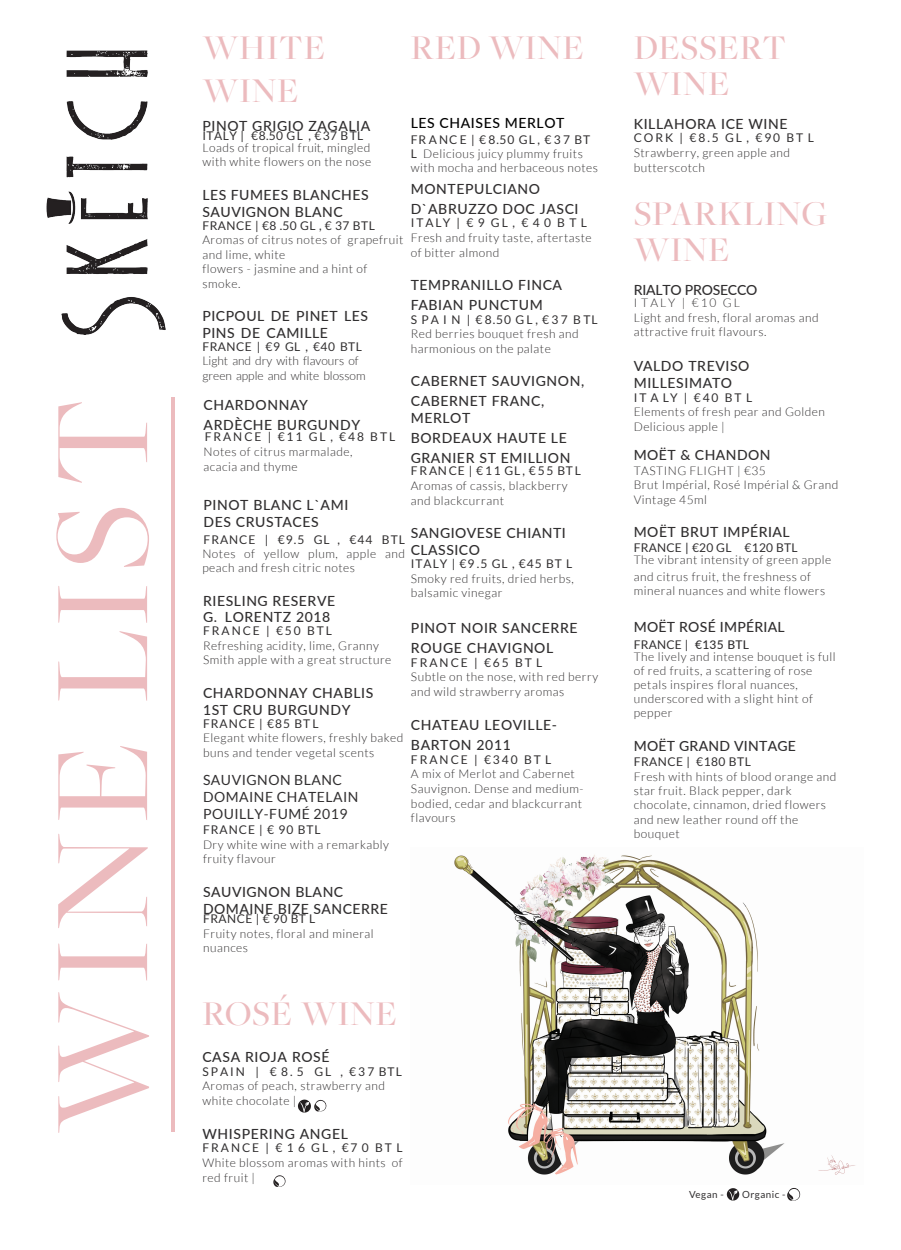
<style>
.page{position:relative;width:901px;height:1250px;background:#fff}
.page>*{position:absolute;margin:0;border:0;box-sizing:border-box;transform-origin:0 0}
.t1{font:142px "Freight Big";letter-spacing:.065em;color:#ecbbbe}
.t2{font:500 36px/36px "Freight Big Pro";letter-spacing:.02em;color:#ecbbbe}
.t3{font:500 14px/19.9px "Lato";letter-spacing:.045em;color:#312f30}
.t4{font:14px/16.9px "Lato";letter-spacing:.035em;color:#312f30}
.t5{font:500 14px "Lato";letter-spacing:.02em;color:#312f30}
.t6{font:500 14px "Lato";letter-spacing:.045em;color:#000}
.t7{font:500 14px "Lato";letter-spacing:-.015em;color:#312f30}
.t8{font:300 12px/14.4px "Lato";letter-spacing:.04em;color:#312f30}
.t9{font:12px "Lato";letter-spacing:.165em;color:#312f30}
.t10{font:300 12px/14.4px "Lato";color:#312f30}
.t11{font:12px "Lato";letter-spacing:.04em;color:#312f30}
.t12{font:12px "Lato";letter-spacing:.085em;color:#312f30}
.t13{font:12px "Lato";letter-spacing:.085em;color:#312f30}
.t14{font:12px "Lato";letter-spacing:.04em;color:#312f30}
.t15{font:9.8px "Lato";letter-spacing:.05em;color:#312f30}
.s1{font-weight:400}
.s2{font-weight:500}
</style>
<div class="page">
<svg style="left:787px;top:1188px;width:14px;height:13px"></svg>
<svg style="left:727px;top:1188px;width:12px;height:12px"></svg>
<svg style="left:298px;top:1099px;width:29px;height:13px"></svg>
<svg style="left:273px;top:1175px;width:13px;height:12px"></svg>
<img style="left:46px;top:51px;width:119px;height:283px">
<img style="left:454px;top:854px;width:402px;height:321px">
<div style="left:171px;top:397px;width:8px;height:735px;background:#ecbbbe"></div>
<hr style="left:175px;top:397px;width:4px;height:735px;background:#fff">
<h1 class="t1" style="left:26px;top:1132px;width:736px;rotate:-90deg">WINE LIST</h1>
<h2 class="t2" style="left:411px;top:28px;width:174px">RED WINE</h2>
<h2 class="t2" style="left:203px;top:24px;width:124px;line-height:43.2px">WHITE<br>WINE</h2>
<p class="t3" style="left:202px;top:115px;width:169px">PINOT GRIGIO ZAGALIA</p>
<p class="t14" style="left:202px;top:129px;width:163px">ITALY | €8.50 GL , €37 BTL</p>
<p class="t8" style="left:202px;top:140px;width:170px">Loads of tropical fruit, mingled with white flowers on the nose</p>
<p class="t3" style="left:202px;top:186px;width:168px;line-height:16.9px">LES FUMEES BLANCHES<br>SAUVIGNON BLANC</p>
<p class="t8" style="left:202px;top:218px;width:203px"><span class="s1">FRANCE | €8</span> <span class="s1">.50</span> <span class="s1">GL , € 3</span><span class="s1">7</span> <span class="s1">BTL<br></span>Aromas of citrus notes of grapefruit and lime, white<br>flowers - jasmine and a hint of smoke.</p>
<p class="t3" style="left:202px;top:307px;width:167px;line-height:16.8px">PICPOUL DE PINET LES<br>PINS DE CAMILLE</p>
<p class="t11" style="left:202px;top:340px;width:161px">FRANCE | €9 GL , €40 BTL</p>
<p class="t10" style="left:202px;top:354px;width:165px">Light and dry with flavours of green apple and white blossom</p>
<p class="t3" style="left:204px;top:394px;width:158px">CHARDONNAY<br>ARDÈCHE BURGUNDY</p>
<p class="t9" style="left:205px;top:430px;width:192px">FRANCE | €11 GL , €48 BTL</p>
<p class="t8" style="left:204px;top:444px;width:151px;line-height:15.2px">Notes of citrus marmalade, acacia and thyme</p>
<p class="t3" style="left:204px;top:496px;width:146px;line-height:16.8px">PINOT BLANC L`AMI<br>DES CRUSTACES</p>
<p class="t12" style="left:204px;top:532px;width:203px">FRANCE | €9.5 GL , €44 BTL</p>
<p class="t8" style="left:202px;top:546px;width:204px">Notes of yellow plum, apple and peach and fresh citric notes</p>
<p class="t3" style="left:203px;top:591px;width:134px;line-height:16.8px">RIESLING RESERVE<br>G. LORENTZ 2018</p>
<p class="t9" style="left:203px;top:624px;width:131px">FRANCE | €50 BTL</p>
<p class="t8" style="left:203px;top:638px;width:190px">Refreshing acidity, lime, Granny<br>Smith apple with a great structure</p>
<p class="t3" style="left:203px;top:683px;width:172px;line-height:16.9px">CHARDONNAY CHABLIS<br>1ST CRU BURGUNDY</p>
<p class="t12" style="left:203px;top:716px;width:117px">FRANCE | €85 BTL</p>
<p class="t8" style="left:203px;top:730px;width:202px">Elegant white flowers, freshly baked buns and tender vegetal scents</p>
<p class="t4" style="left:203px;top:771px;width:157px">SAUVIGNON BLANC<br>DOMAINE CHATELAIN<br>POUILLY-FUMÉ 2019</p>
<p class="t13" style="left:203px;top:823px;width:119px">FRANCE | € 90 BTL</p>
<p class="t8" style="left:203px;top:837px;width:187px">Dry white wine with a remarkably fruity flavour</p>
<p class="t3" style="left:203px;top:882px;width:186px;line-height:16.9px">SAUVIGNON BLANC<br>DOMAINE BIZE SANCERRE</p>
<p class="t11" style="left:203px;top:912px;width:114px">FRANCE | € 90 BT L</p>
<p class="t8" style="left:203px;top:926px;width:172px">Fruity notes, floral and mineral nuances</p>
<p class="t6" style="left:411px;top:112px;width:155px">LES CHAISES MERLOT</p>
<p class="t8" style="left:411px;top:132px;width:189px"><span class="s1">FRANCE | €</span><span class="s1">8</span><span class="s1">.50 GL, €37 BT<br>L</span> Delicious juicy plummy fruits with mocha and herbaceous notes</p>
<p class="t3" style="left:411px;top:178px;width:169px">MONTEPULCIANO<br>D`ABRUZZO DOC JASCI</p>
<p class="t9" style="left:411px;top:216px;width:178px">ITALY | €9 GL, €40 BTL</p>
<p class="t8" style="left:411px;top:230px;width:182px">Fresh and fruity taste, aftertaste of bitter almond</p>
<p class="t3" style="left:411px;top:274px;width:153px">TEMPRANILLO FINCA<br>FABIAN PUNCTUM</p>
<p class="t9" style="left:411px;top:312px;width:188px">S PA I N | €8.50 GL, €37 BTL</p>
<p class="t8" style="left:411px;top:327px;width:169px">Red berries bouquet fresh and harmonious on the palate</p>
<p class="t3" style="left:411px;top:371px;width:175px">CABERNET SAUVIGNON,<br>CABERNET FRANC,</p>
<p class="t3" style="left:411px;top:407px;width:161px">MERLOT<br>BORDEAUX HAUTE LE<br>GRANIER ST EMILLION</p>
<p class="t9" style="left:411px;top:464px;width:172px">FRANCE | €11 GL, €55 BTL</p>
<p class="t8" style="left:411px;top:478px;width:158px">Aromas of cassis, blackberry and blackcurrant</p>
<p class="t3" style="left:411px;top:524px;width:157px;line-height:17px">SANGIOVESE CHIANTI<br>CLASSICO</p>
<p class="t13" style="left:411px;top:557px;width:163px">ITALY | €9 .5 GL , €45 BT L</p>
<p class="t8" style="left:411px;top:571px;width:165px">Smoky red fruits, dried herbs, balsamic vinegar</p>
<p class="t3" style="left:411px;top:617px;width:168px">PINOT NOIR SANCERRE<br>ROUGE CHAVIGNOL</p>
<p class="t9" style="left:411px;top:655px;width:133px">FRANCE | €65 BT L</p>
<p class="t8" style="left:411px;top:669px;width:189px">Subtle on the nose, with red berry and wild strawberry aromas</p>
<p class="t3" style="left:411px;top:714px;width:148px">CHATEAU LEOVILLE-<br>BARTON 2011</p>
<p class="t9" style="left:411px;top:753px;width:142px">FRANCE | €340 BT L</p>
<p class="t8" style="left:411px;top:767px;width:174px">A mix of Merlot and Cabernet<br>Sauvignon. Dense and medium&shy;bodied, cedar and blackcurrant flavours</p>
<h2 class="t2" style="left:202px;top:994px;width:196px">ROSÉ WINE</h2>
<p class="t3" style="left:202px;top:1046px;width:129px">CASA RIOJA ROSÉ</p>
<p class="t9" style="left:202px;top:1064px;width:201px">SPAIN | € 8. 5 GL , €37 BTL</p>
<p class="t8" style="left:202px;top:1078px;width:184px;line-height:14.7px">Aromas of peach, strawberry and white chocolate |</p>
<p class="t3" style="left:202px;top:1123px;width:147px">WHISPERING ANGEL</p>
<p class="t9" style="left:202px;top:1141px;width:202px">FRANCE | € 1 6 GL , €7 0 BT L</p>
<p class="t8" style="left:202px;top:1155px;width:202px">White blossom aromas with hints of red fruit |</p>
<h2 class="t2" style="left:634px;top:28px;width:154px">DESSERT<br>WINE</h2>
<p class="t3" style="left:634px;top:113px;width:155px">KILLAHORA ICE WINE</p>
<p class="t9" style="left:634px;top:131px;width:182px">CORK | €8.5 GL , €90 BT L</p>
<p class="t8" style="left:634px;top:146px;width:158px">Strawberry, green apple and butterscotch</p>
<h2 class="t2" style="left:634px;top:194px;width:195px">SPARKLING<br>WINE</h2>
<p class="t7" style="left:634px;top:279px;width:125px">RIALTO PROSECCO</p>
<p class="t8" style="left:634px;top:296px;width:186px">I TALY | €10 GL<br>Light and fresh, floral aromas and attractive fruit flavours.</p>
<p class="t3" style="left:634px;top:357px;width:117px;line-height:16.8px">VALDO TREVISO<br>MILLESIMATO</p>
<p class="t9" style="left:634px;top:391px;width:120px">IT A LY | €40 BT L</p>
<p class="t8" style="left:634px;top:405px;width:193px">Elements of fresh pear and Golden<br>Delicious apple |</p>
<p class="t3" style="left:634px;top:444px;width:138px">MOËT &amp; CHANDON</p>
<p class="t8" style="left:634px;top:463px;width:206px">TASTING FLIGHT | €35<br>Brut Impérial, Rosé Impérial &amp; Grand<br>Vintage 45ml</p>
<p class="t3" style="left:634px;top:521px;width:158px">MOËT BRUT IMPÉRIAL</p>
<p class="t8" style="left:634px;top:541px;width:199px;line-height:12.2px"><span class="s1">FRANCE</span> <span class="s2">|</span> <span class="s1">€20 GL €120 BTL<br></span>The vibrant intensity of green apple</p>
<p class="t8" style="left:634px;top:569px;width:193px">and citrus fruit, the freshness of mineral nuances and white flowers</p>
<p class="t5" style="left:634px;top:616px;width:153px">MOËT ROSÉ IMPÉRIAL</p>
<p class="t8" style="left:634px;top:639px;width:204px;line-height:11.7px"><span class="s1">FRANCE |</span> <span class="s2">€135 BTL<br></span>The lively and intense bouquet is full</p>
<p class="t8" style="left:634px;top:663px;width:181px;line-height:13.9px">of red fruits, a scattering of rose petals inspires floral nuances, underscored with a slight hint of pepper</p>
<p class="t5" style="left:634px;top:735px;width:164px">MOËT GRAND VINTAGE</p>
<p class="t11" style="left:634px;top:755px;width:119px">FRANCE | €180 BTL</p>
<p class="t8" style="left:634px;top:769px;width:204px">Fresh with hints of blood orange and star fruit. Black pepper, dark chocolate, cinnamon, dried flowers and new leather round off the bouquet</p>
<p class="t15" style="left:689px;top:1188px;width:36px">Vegan -</p>
<p class="t15" style="left:742px;top:1188px;width:45px">Organic -</p>
</div>
